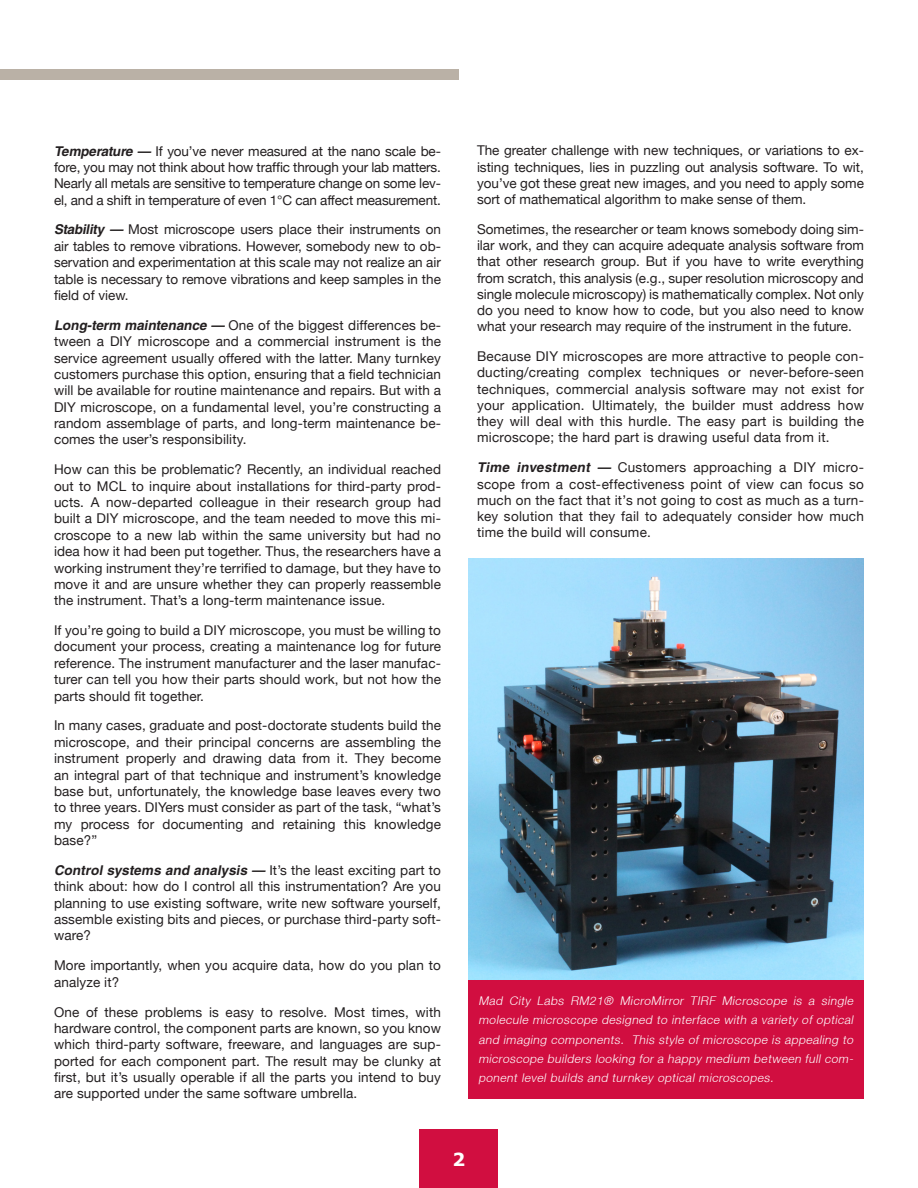
<style>
.page{position:relative;width:918px;height:1188px;background:#fff}
.page>*{position:absolute;margin:0;border:0;box-sizing:border-box;transform-origin:0 0}
.t1{font:700 18px "Verdana";color:#fff}
.MCL_Body{font:13.5px/16.4px "Helvetica Neue";letter-spacing:.01em;color:#231f20;text-align:justify}
.MCL_Body-2{font:italic 300 12px/19.2px "Helvetica Neue";color:#fff;text-align:justify}
.s1{font-family:"Helvetica LT Std";font-weight:700;font-style:italic}
</style>
<div class="page">
<div style="left:420px;top:1130px;width:78px;height:58px;background:#d10e40"></div>
<div style="left:0;top:69px;width:459px;height:11px;background:#bab1a6"></div>
<img style="left:468px;top:558px;width:396px;height:422px">
<div style="left:468px;top:980px;width:396px;height:118px;background:#d10e40"></div>
<p class="MCL_Body" style="left:54px;top:142px;width:389px"><span class="s1">Temperature —</span> If you’ve never measured at the nano scale be&shy;fore, you may not think about how traffic through your lab matters.<br>Nearly all metals are sensitive to temperature change on some lev&shy;el, and a shift in temperature of even 1°C can affect measurement.</p>
<p class="MCL_Body" style="left:54px;top:221px;width:389px"><span class="s1">Stability —</span> Most microscope users place their instruments on air tables to remove vibrations. However, somebody new to ob&shy;servation and experimentation at this scale may not realize an air table is necessary to remove vibrations and keep samples in the field of view.</p>
<p class="MCL_Body" style="left:54px;top:317px;width:389px"><span class="s1">Long-term maintenance —</span> One of the biggest differences be&shy;tween a DIY microscope and a commercial instrument is the service agreement usually offered with the latter. Many turnkey customers purchase this option, ensuring that a field technician will be available for routine maintenance and repairs. But with a DIY microscope, on a fundamental level, you’re constructing a random assemblage of parts, and long-term maintenance be&shy;comes the user’s responsibility.</p>
<p class="MCL_Body" style="left:54px;top:461px;width:389px">How can this be problematic? Recently, an individual reached out to MCL to inquire about installations for third-party prod&shy;ucts. A now-departed colleague in their research group had built a DIY microscope, and the team needed to move this mi&shy;croscope to a new lab within the same university but had no idea how it had been put together. Thus, the researchers have a working instrument they’re terrified to damage, but they have to move it and are unsure whether they can properly reassemble the instrument. That’s a long-term maintenance issue.</p>
<p class="MCL_Body" style="left:54px;top:622px;width:389px">If you’re going to build a DIY microscope, you must be willing to document your process, creating a maintenance log for future reference. The instrument manufacturer and the laser manufac&shy;turer can tell you how their parts should work, but not how the parts should fit together.</p>
<p class="MCL_Body" style="left:54px;top:717px;width:389px">In many cases, graduate and post-doctorate students build the microscope, and their principal concerns are assembling the instrument properly and drawing data from it. They become an integral part of that technique and instrument’s knowledge base but, unfortunately, the knowledge base leaves every two to three years. DIYers must consider as part of the task, “what’s my process for documenting and retaining this knowledge base?”</p>
<p class="MCL_Body" style="left:54px;top:862px;width:389px"><span class="s1">Control systems and analysis —</span> I t ’s t h e l e a st ex c i t i n g p a rt t o think about: how do I control all this instrumentation? Are you planning to use existing software, write new software yourself, assemble existing bits and pieces, or purchase third-party soft&shy;ware?</p>
<p class="MCL_Body" style="left:54px;top:957px;width:389px">More importantly, when you acquire data, how do you plan to analyze it?</p>
<p class="MCL_Body" style="left:54px;top:1003px;width:389px">One of these problems is easy to resolve. Most times, with hardware control, the component parts are known, so you know which third-party software, freeware, and languages are sup&shy;ported for each component part. The result may be clunky at first, but it’s usually operable if all the parts you intend to buy are supported under the same software umbrella.</p>
<p class="MCL_Body" style="left:477px;top:142px;width:389px">The greater challenge with new techniques, or variations to ex&shy;isting techniques, lies in puzzling out analysis software. To wit, you’ve got these great new images, and you need to apply some sort of mathematical algorithm to make sense of them.</p>
<p class="MCL_Body" style="left:477px;top:221px;width:389px">Sometimes, the researcher or team knows somebody doing sim&shy;ilar work, and they can acquire adequate analysis software from that other research group. But if you have to write everything from scratch, this analysis (e.g., super resolution microscopy and single molecule microscopy) is mathematically complex. Not only do you need to know how to code, but you also need to know what your research may require of the instrument in the future.</p>
<p class="MCL_Body" style="left:477px;top:348px;width:389px">Because DIY microscopes are more attractive to people con&shy;ducting/creating complex techniques or never-before-seen techniques, commercial analysis software may not exist for your application. Ultimately, the builder must address how they will deal with this hurdle. The easy part is building the microscope; the hard part is drawing useful data from it.</p>
<p class="MCL_Body" style="left:477px;top:459px;width:389px"><span class="s1">Time investment —</span> Customers approaching a DIY micro&shy;scope from a cost-effectiveness point of view can focus so much on the fact that it’s not going to cost as much as a turn&shy;key solution that they fail to adequately consider how much time the build will consume.</p>
<p class="MCL_Body-2" style="left:478px;top:991px;width:379px">Mad City Labs RM21® MicroMirror TIRF Microscope is a single molecule microscope designed to interface with a variety of optical and imaging components. This style of microscope is appealing to microscope builders looking for a happy medium between full com&shy;ponent level builds and turnkey optical microscopes.</p>
<h1 class="t1" style="left:453px;top:1147px;width:14px">2</h1>
</div>
